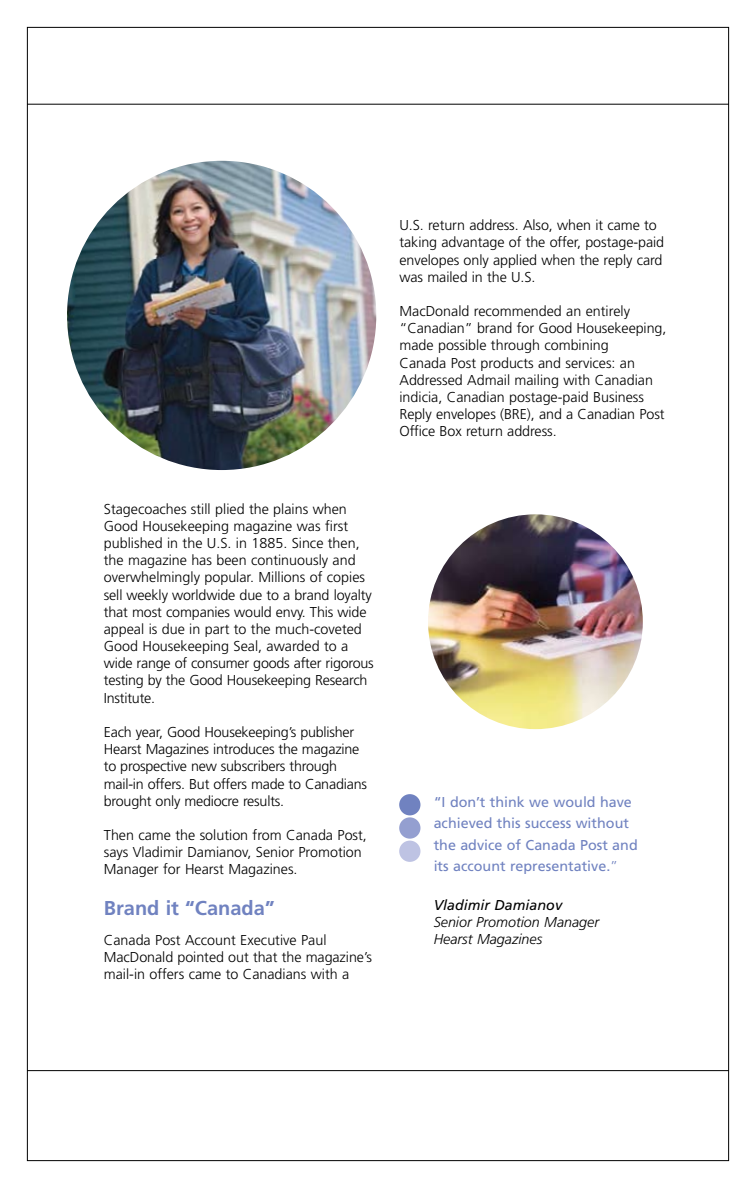
<style>
.page{position:relative;width:756px;height:1188px;background:#fff}
.page>*{position:absolute;margin:0;border:0;box-sizing:border-box;transform-origin:0 0}
.t1{font:700 20.1px "Frutiger";color:#7082c0}
.t2{font:300 14.25px/17.2px "Frutiger";letter-spacing:-.005em;color:#000}
.t3{font:14.25px/21.5px "Frutiger";color:#7082c0}
.t4{font:italic 300 14.25px/17.2px "Frutiger";color:#000}
.t5{font:italic 14.25px "Frutiger";color:#000}
.s1{font-weight:300}
</style>
<div class="page">
<hr style="left:27px;top:104px;width:702px;height:1px;background:#000">
<hr style="left:27px;top:1070px;width:702px;height:1px;background:#000">
<div style="left:399px;top:817px;width:21px;height:22px;background:#949fd0;border-radius:50%"></div>
<div style="left:399px;top:841px;width:21px;height:21px;background:#bec3e3;border-radius:50%"></div>
<div style="left:399px;top:794px;width:21px;height:21px;background:#7082c0;border-radius:50%"></div>
<img style="left:67px;top:161px;width:309px;height:309px;border-radius:155px">
<img style="left:428px;top:514px;width:215px;height:215px;border-radius:107px">
<p class="t2" style="left:399px;top:217px;width:266px">U.S. return address. Also, when it came to taking advantage of the offer, postage-paid envelopes only applied when the reply card was mailed in the U.S.</p>
<p class="t2" style="left:399px;top:303px;width:269px">MacDonald recommended an entirely “Canadian” brand for Good Housekeeping, made possible through combining<br>Canada Post products and services: an Addressed Admail mailing with Canadian indicia, Canadian postage-paid Business Reply envelopes (BRE), and a Canadian Post Office Box return address.</p>
<p class="t2" style="left:104px;top:500px;width:271px">Stagecoaches still plied the plains when Good Housekeeping magazine was first published in the U.S. in 1885. Since then, the magazine has been continuously and overwhelmingly popular. Millions of copies sell weekly worldwide due to a brand loyalty that most companies would envy. This wide appeal is due in part to the much-coveted Good Housekeeping Seal, awarded to a wide range of consumer goods after rigorous testing by the Good Housekeeping Research Institute.</p>
<p class="t2" style="left:104px;top:724px;width:265px">Each year, Good Housekeeping’s publisher Hearst Magazines introduces the magazine to prospective new subscribers through mail-in offers. But offers made to Canadians brought only mediocre results.</p>
<p class="t2" style="left:104px;top:827px;width:265px">Then came the solution from Canada Post, says Vladimir Damianov, Senior Promotion<br>Manager for Hearst Magazines.</p>
<h1 class="t1" style="left:104px;top:896px;width:172px">Brand it “Canada”</h1>
<p class="t2" style="left:104px;top:931px;width:270px">Canada Post Account Executive Paul<br>MacDonald pointed out that the magazine’s mail-in offers came to Canadians with a</p>
<p class="t3" style="left:434px;top:791px;width:206px">“I don’t think we would have achieved this success without the advice of Canada Post and its account representative.<span class="s1">”</span></p>
<p class="t5" style="left:434px;top:897px;width:130px">Vladimir Damianov</p>
<p class="t4" style="left:434px;top:914px;width:167px">Senior Promotion Manager<br>Hearst Magazines</p>
</div>
